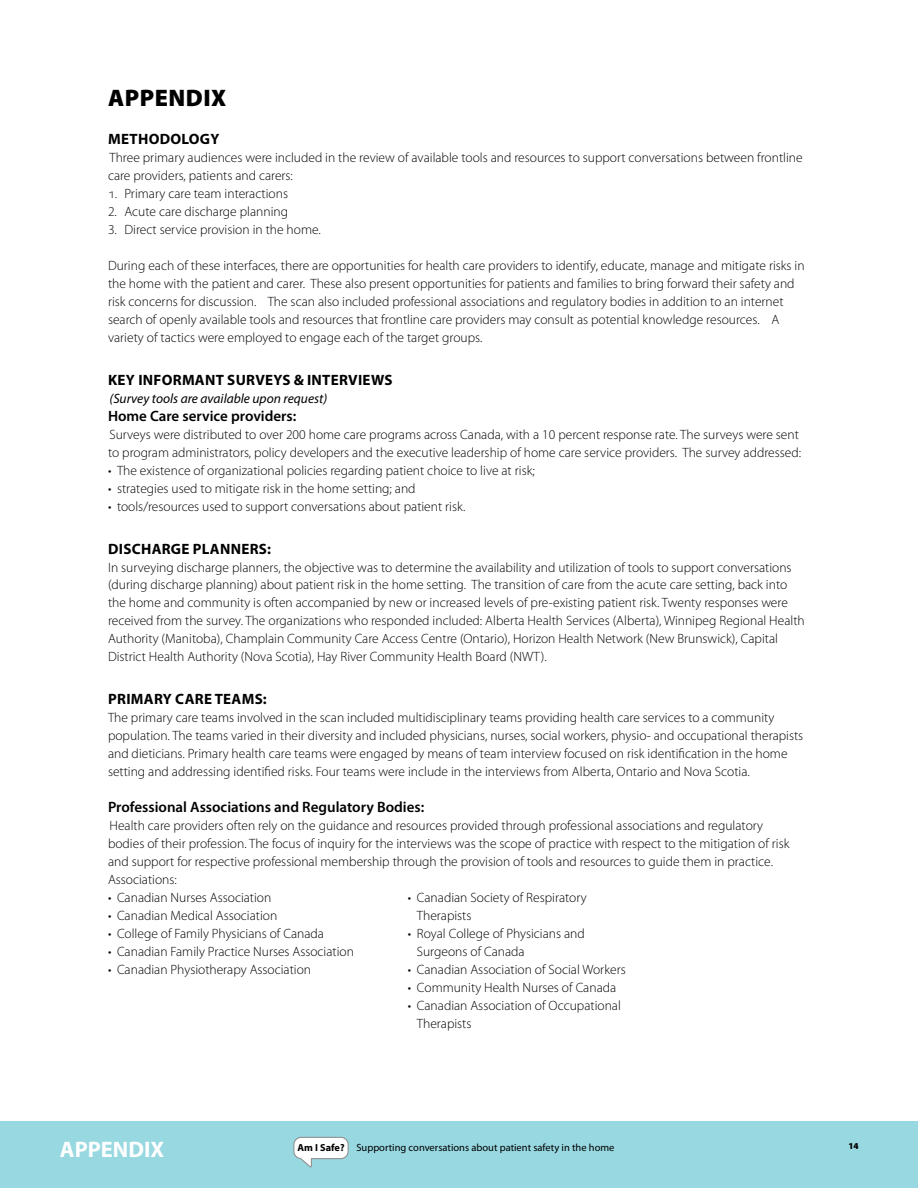
<style>
.page{position:relative;width:918px;height:1188px;background:#fff}
.page>*{position:absolute;margin:0;border:0;box-sizing:border-box;transform-origin:0 0}
.t1{font:900 24px "Myriad Pro";letter-spacing:.02em;color:#000}
.t2{font:700 22.5px "Myriad Pro";color:#fff}
.t3{font:700 15px "Myriad Pro";letter-spacing:.02em;color:#000}
.t4{font:600 15px "Myriad Pro";color:#000}
.t5{font:300 13.5px/18px "Myriad Pro";color:#000}
.t6{font:italic 13.5px "Myriad Pro";color:#000}
.t7{font:10.5px "Myriad Pro";color:#000}
.t8{font:900 9px "Myriad Pro";color:#000}
.s1{font-weight:700;font-size:10.2px}
</style>
<div class="page">
<div style="left:0;top:1121px;width:918px;height:67px;background:#98d8e1"></div>
<svg style="left:293px;top:1136px;width:56px;height:32px"></svg>
<h1 class="t1" style="left:108px;top:82px;width:120px">APPENDIX</h1>
<p class="t3" style="left:108px;top:129px;width:113px">METHODOLOGY</p>
<p class="t5" style="left:108px;top:148px;width:696px">Three primary audiences were included in the review of available tools and resources to support conversations between frontline care providers, patients and carers:</p>
<p class="t5" style="left:108px;top:184px;width:182px">1. Primary care team interactions</p>
<p class="t5" style="left:108px;top:202px;width:182px">2. Acute care discharge planning</p>
<p class="t5" style="left:108px;top:220px;width:214px">3. Direct service provision in the home.</p>
<p class="t5" style="left:108px;top:256px;width:698px">During each of these interfaces, there are opportunities for health care providers to identify, educate, manage and mitigate risks in the home with the patient and carer. These also present opportunities for patients and families to bring forward their safety and risk concerns for discussion. The scan also included professional associations and regulatory bodies in addition to an internet search of openly available tools and resources that frontline care providers may consult as potential knowledge resources. A variety of tactics were employed to engage each of the target groups.</p>
<p class="t3" style="left:108px;top:370px;width:286px">KEY INFORMANT SURVEYS &amp; INTERVIEWS</p>
<p class="t6" style="left:110px;top:390px;width:219px">(Survey tools are available upon request)</p>
<p class="t4" style="left:108px;top:406px;width:190px">Home Care service providers:</p>
<p class="t5" style="left:108px;top:425px;width:695px">Surveys were distributed to over 200 home care programs across Canada, with a 10 percent response rate. The surveys were sent to program administrators, policy developers and the executive leadership of home care service providers. The survey addressed:</p>
<p class="t5" style="left:108px;top:461px;width:428px">• The existence of organizational policies regarding patient choice to live at risk;</p>
<p class="t5" style="left:108px;top:479px;width:309px">• strategies used to mitigate risk in the home setting; and</p>
<p class="t5" style="left:108px;top:497px;width:359px">• tools/resources used to support conversations about patient risk.</p>
<p class="t3" style="left:108px;top:539px;width:164px">DISCHARGE PLANNERS:</p>
<p class="t5" style="left:108px;top:558px;width:698px">In surveying discharge planners, the objective was to determine the availability and utilization of tools to support conversations (during discharge planning) about patient risk in the home setting. The transition of care from the acute care setting, back into the home and community is often accompanied by new or increased levels of pre-existing patient risk. Twenty responses were received from the survey. The organizations who responded included: Alberta Health Services (Alberta), Winnipeg Regional Health Authority (Manitoba), Champlain Community Care Access Centre (Ontario), Horizon Health Network (New Brunswick), Capital District Health Authority (Nova Scotia), Hay River Community Health Board (NWT).</p>
<p class="t3" style="left:108px;top:689px;width:160px">PRIMARY CARE TEAMS:</p>
<p class="t5" style="left:108px;top:709px;width:697px">The primary care teams involved in the scan included multidisciplinary teams providing health care services to a community population. The teams varied in their diversity and included physicians, nurses, social workers, physio- and occupational therapists and dieticians. Primary health care teams were engaged by means of team interview focused on risk identification in the home setting and addressing identified risks. Four teams were include in the interviews from Alberta, Ontario and Nova Scotia.</p>
<p class="t4" style="left:108px;top:798px;width:318px">Professional Associations and Regulatory Bodies:</p>
<p class="t5" style="left:108px;top:817px;width:683px">Health care providers often rely on the guidance and resources provided through professional associations and regulatory bodies of their profession. The focus of inquiry for the interviews was the scope of practice with respect to the mitigation of risk and support for respective professional membership through the provision of tools and resources to guide them in practice.<br>Associations:</p>
<p class="t5" style="left:108px;top:889px;width:165px">• Canadian Nurses Association</p>
<p class="t5" style="left:108px;top:907px;width:171px">• Canadian Medical Association</p>
<p class="t5" style="left:108px;top:925px;width:217px">• College of Family Physicians of Canada</p>
<p class="t5" style="left:108px;top:943px;width:248px">• Canadian Family Practice Nurses Association</p>
<p class="t5" style="left:108px;top:961px;width:205px">• Canadian Physiotherapy Association</p>
<p class="t5" style="left:417px;top:889px;width:171px;text-indent:-9px">• Canadian Society of Respiratory<br>Therapists</p>
<p class="t5" style="left:417px;top:925px;width:169px;text-indent:-9px">• Royal College of Physicians and<br>Surgeons of Canada</p>
<p class="t5" style="left:408px;top:961px;width:219px">• Canadian Association of Social Workers</p>
<p class="t5" style="left:408px;top:979px;width:210px">• Community Health Nurses of Canada</p>
<p class="t5" style="left:417px;top:997px;width:206px;text-indent:-9px">• Canadian Association of Occupational<br>Therapists</p>
<h2 class="t2" style="left:60px;top:1134px;width:106px">APPENDIX</h2>
<p class="t7" style="left:298px;top:1141px;width:318px"><span class="s1">Am I Safe?</span> Supporting conversations about patient safety in the home</p>
<p class="t8" style="left:849px;top:1140px;width:12px">14</p>
</div>
